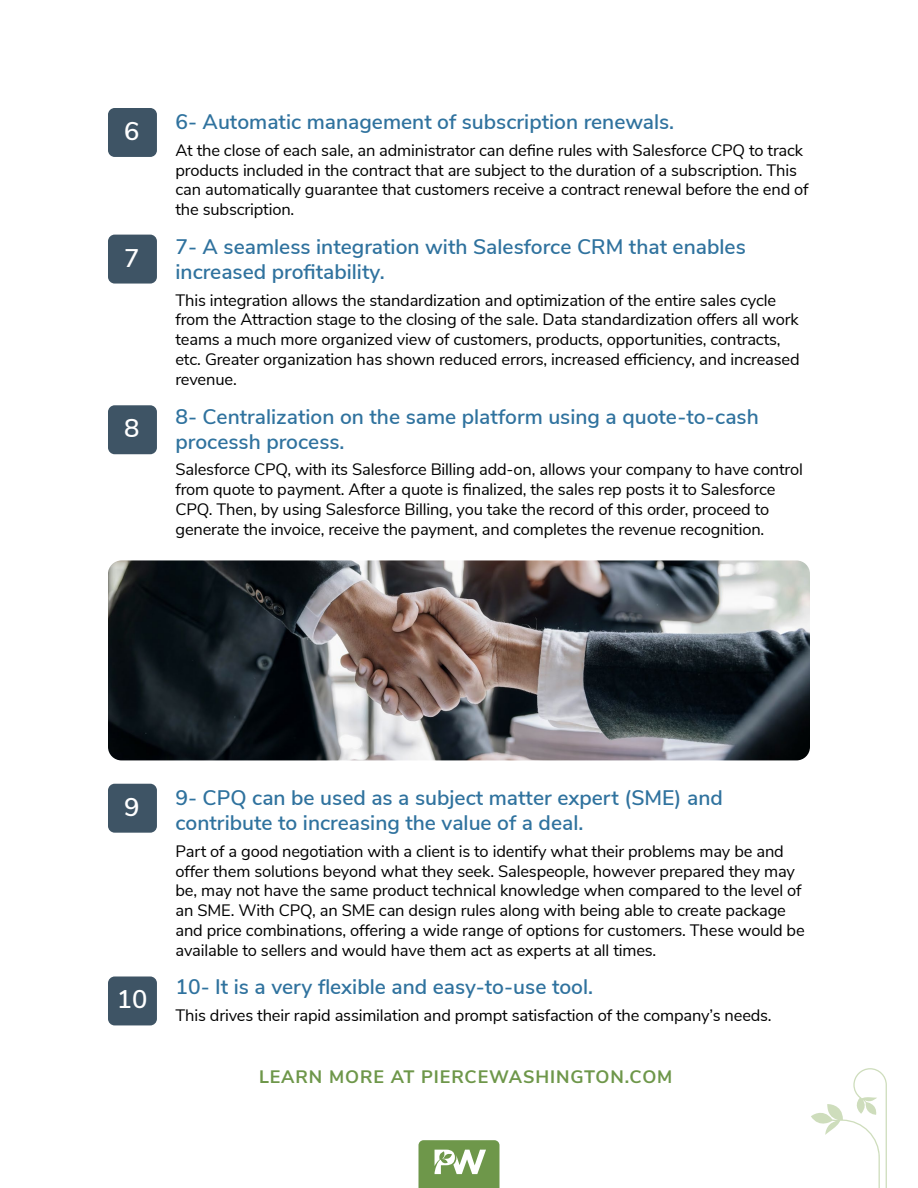
<style>
.page{position:relative;width:918px;height:1188px;background:#fff}
.page>*{position:absolute;margin:0;border:0;box-sizing:border-box;transform-origin:0 0}
.t1{font:600 25.5px "Nunito Sans";color:#fff}
.t2{font:600 21px/25.2px "Nunito Sans";color:#2f729e}
.t3{font:700 18px "Nunito Sans";letter-spacing:.05em;color:#6e974a}
.t4{font:16.5px/19.8px "Nunito Sans";letter-spacing:-.01em;color:#000}
</style>
<div class="page">
<img style="left:108px;top:560px;width:702px;height:200px">
<svg style="left:419px;top:1140px;width:81px;height:48px;background:#88a96b"></svg>
<svg style="left:811px;top:1068px;width:76px;height:120px"></svg>
<div style="left:108px;top:784px;width:49px;height:49px;background:#3e5465;border-radius:7px"></div>
<div style="left:108px;top:977px;width:49px;height:48px;background:#3e5465;border-radius:7px"></div>
<div style="left:108px;top:405px;width:49px;height:49px;background:#3e5465;border-radius:7px"></div>
<div style="left:108px;top:235px;width:49px;height:49px;background:#3e5465;border-radius:7px"></div>
<div style="left:108px;top:108px;width:49px;height:49px;background:#3e5465;border-radius:7px"></div>
<h1 class="t1" style="left:124px;top:112px;width:17px">6</h1>
<h1 class="t1" style="left:124px;top:239px;width:17px">7</h1>
<h1 class="t1" style="left:124px;top:410px;width:17px">8</h1>
<p class="t2" style="left:176px;top:108px;width:500px">6- Automatic management of subscription renewals.</p>
<p class="t4" style="left:176px;top:139px;width:635px">At the close of each sale, an administrator can define rules with Salesforce CPQ to track products included in the contract that are subject to the duration of a subscription. This can automatically guarantee that customers receive a contract renewal before the end of the subscription.</p>
<p class="t2" style="left:176px;top:233px;width:572px">7- A seamless integration with Salesforce CRM that enables increased profitability.</p>
<p class="t4" style="left:176px;top:289px;width:626px">This integration allows the standardization and optimization of the entire sales cycle from the Attraction stage to the closing of the sale. Data standardization offers all work teams a much more organized view of customers, products, opportunities, contracts, etc. Greater organization has shown reduced errors, increased efficiency, and increased revenue.</p>
<p class="t2" style="left:176px;top:402px;width:585px">8- Centralization on the same platform using a quote-to-cash processh process.</p>
<p class="t4" style="left:176px;top:459px;width:629px">Salesforce CPQ, with its Salesforce Billing add-on, allows your company to have control from quote to payment. After a quote is finalized, the sales rep posts it to Salesforce CPQ. Then, by using Salesforce Billing, you take the record of this order, proceed to generate the invoice, receive the payment, and completes the revenue recognition.</p>
<h1 class="t1" style="left:124px;top:788px;width:17px">9</h1>
<h1 class="t1" style="left:117px;top:981px;width:32px">10</h1>
<p class="t2" style="left:176px;top:784px;width:549px">9- CPQ can be used as a subject matter expert (SME) and contribute to increasing the value of a deal.</p>
<p class="t4" style="left:176px;top:840px;width:631px">Part of a good negotiation with a client is to identify what their problems may be and offer them solutions beyond what they seek. Salespeople, however prepared they may be, may not have the same product technical knowledge when compared to the level of an SME. With CPQ, an SME can design rules along with being able to create package and price combinations, offering a wide range of options for customers. These would be available to sellers and would have them act as experts at all times.</p>
<p class="t2" style="left:176px;top:973px;width:419px">10- It is a very flexible and easy-to-use tool.</p>
<p class="t4" style="left:176px;top:1004px;width:598px">This drives their rapid assimilation and prompt satisfaction of the company’s needs.</p>
<p class="t3" style="left:259px;top:1064px;width:415px">LEARN MORE AT PIERCEWASHINGTON.COM</p>
</div>
